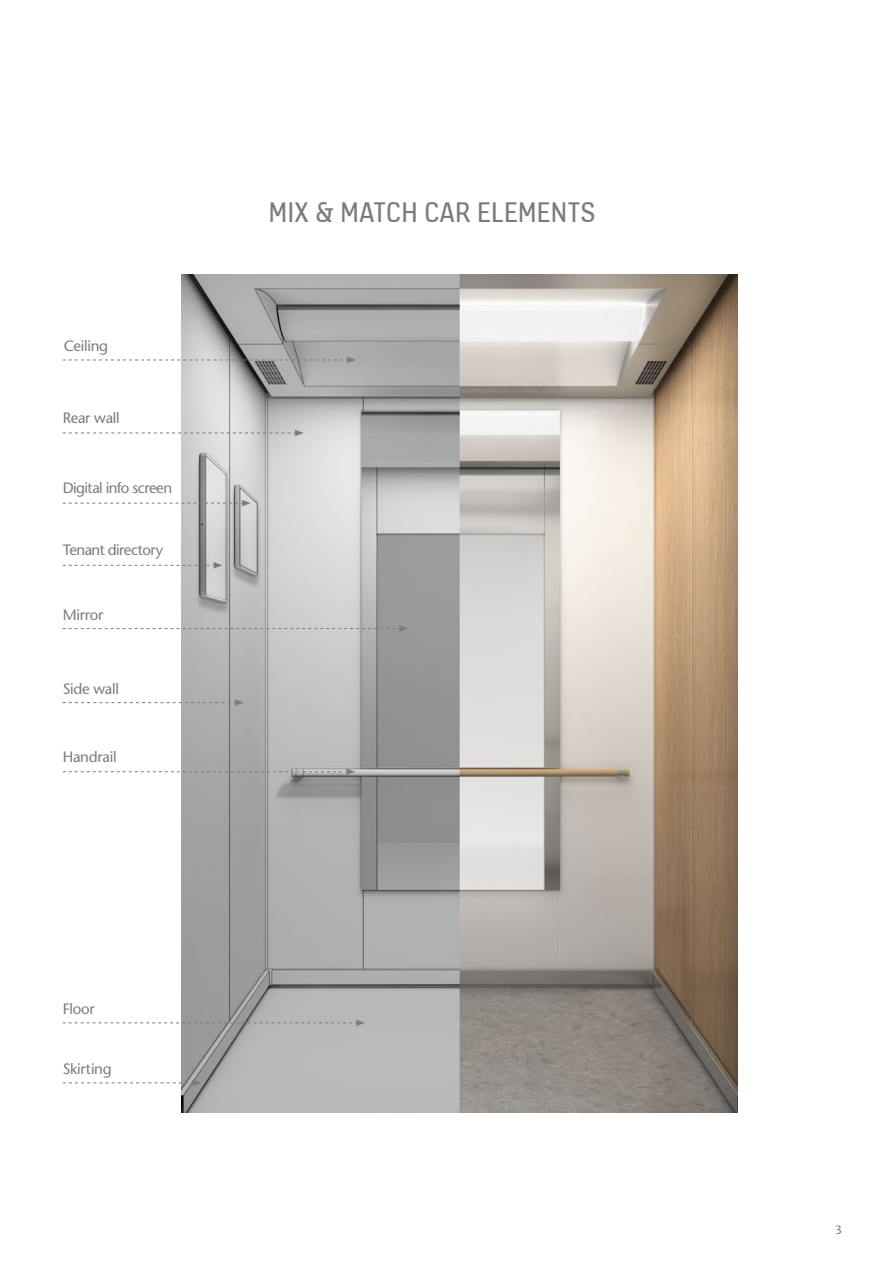
<style>
.page{position:relative;width:893px;height:1263px;background:#fff}
.page>*{position:absolute;margin:0;border:0;box-sizing:border-box;transform-origin:0 0}
.t1{font:30px "KONE Information v 13";letter-spacing:.01em;color:#7b7b7a}
.t2{font:15px "Stone Sans";letter-spacing:-.02em;color:#7b7b7a}
.t3{font:15px "Stone Sans";letter-spacing:-.04em;color:#7b7b7a}
.t4{font:12px "Stone Sans";color:#7b7b7a}
</style>
<div class="page">
<img style="left:181px;top:275px;width:556px;height:838px">
<svg style="left:63px;top:500px;width:188px;height:7px"></svg>
<svg style="left:63px;top:562px;width:160px;height:7px"></svg>
<svg style="left:63px;top:699px;width:181px;height:7px"></svg>
<svg style="left:63px;top:625px;width:345px;height:7px"></svg>
<svg style="left:63px;top:768px;width:292px;height:7px"></svg>
<svg style="left:63px;top:356px;width:293px;height:7px"></svg>
<svg style="left:63px;top:1019px;width:302px;height:7px"></svg>
<svg style="left:63px;top:429px;width:241px;height:7px"></svg>
<svg style="left:63px;top:1079px;width:138px;height:7px"></svg>
<p class="t2" style="left:64px;top:337px;width:46px">Ceiling</p>
<p class="t2" style="left:63px;top:409px;width:59px">Rear wall</p>
<p class="t3" style="left:63px;top:478px;width:111px">Digital info screen</p>
<p class="t3" style="left:63px;top:541px;width:102px">Tenant directory</p>
<p class="t2" style="left:63px;top:606px;width:42px">Mirror</p>
<p class="t2" style="left:63px;top:680px;width:58px">Side wall</p>
<p class="t2" style="left:63px;top:748px;width:55px">Handrail</p>
<p class="t2" style="left:63px;top:1000px;width:34px">Floor</p>
<p class="t2" style="left:63px;top:1060px;width:51px">Skirting</p>
<h1 class="t1" style="left:269px;top:193px;width:328px">MIX &amp; MATCH CAR ELEMENTS</h1>
<p class="t4" style="left:835px;top:1223px;width:8px">3</p>
</div>
